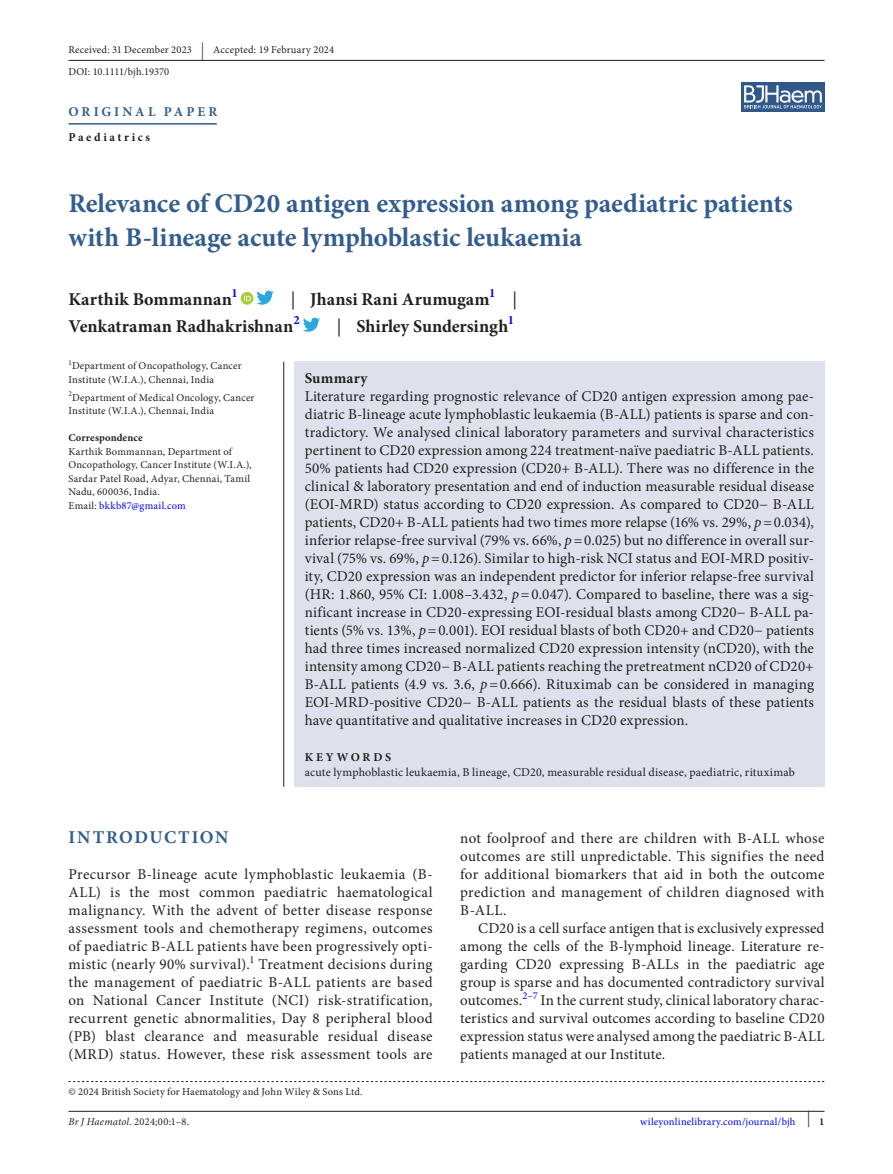
<style>
.page{position:relative;width:893px;height:1174px;background:#fff}
.page>*{position:absolute;margin:0;border:0;box-sizing:border-box;transform-origin:0 0}
.t1{font:700 27px/34.5px "Minion Pro";letter-spacing:-.005em;color:#325d8e}
.t2{font:700 18px "Minion Pro";letter-spacing:.005em;color:#231f20}
.t3{font:700 18px "Minion Pro";letter-spacing:.08em;color:#325d8e}
.t4{font:18px "Minion Pro";color:#231f20}
.t5{font:15px/18px "Minion Pro";letter-spacing:.015em;color:#231f20;text-align:justify}
.t6{font:700 15px "Minion Pro";letter-spacing:.015em;color:#231f20}
.t7{font:700 13.5px "Minion Pro";letter-spacing:.21em;color:#325d8e}
.t8{font:700 12.6px "Minion Pro";color:#00f}
.t9{font:12px "Minion Pro";letter-spacing:.015em;color:#231f20}
.t10{font:700 12px "Minion Pro";letter-spacing:.22em;color:#231f20}
.t11{font:10.5px/13.5px "Minion Pro";letter-spacing:.015em;color:#231f20}
.t12{font:10.5px "Minion Pro";letter-spacing:.02em;color:#00f}
.t13{font:700 10.5px "Minion Pro";letter-spacing:.01em;color:#231f20}
.t14{font:7.35px "Minion Pro";color:#231f20}
.s1{font-size:18px}
.s2{font-weight:400}
.s3{color:#00f}
.s4{font-style:italic}
.s5{font-weight:700;color:#231f20}
</style>
<div class="page">
<hr style="left:68px;top:1111px;width:756px;height:1px;background:#231f20">
<div style="left:741px;top:82px;width:83px;height:30px;background:#30598a"></div>
<svg style="left:744px;top:85px;width:78px;height:23px"></svg>
<hr style="left:68px;top:123px;width:149px;height:2px;background:#325d8e">
<svg style="left:241px;top:292px;width:12px;height:13px"></svg>
<svg style="left:244px;top:291px;width:30px;height:14px"></svg>
<svg style="left:303px;top:318px;width:17px;height:14px"></svg>
<hr style="left:68px;top:60px;width:756px;height:1px;background:#231f20">
<svg style="left:68px;top:1081px;width:756px;height:1px"></svg>
<div style="left:294px;top:362px;width:530px;height:424px;background:#dee1eb"></div>
<hr style="left:283px;top:362px;width:1px;height:424px;background:#231f20">
<p class="t11" style="left:68px;top:39px;width:267px;line-height:21.9px">Received: 31 December 2023 <span class="s1">|</span> Accepted: 19 February 2024<br>DOI: 10.1111/bjh.19370</p>
<p class="t7" style="left:69px;top:102px;width:150px">ORIGINAL PAPER</p>
<p class="t10" style="left:68px;top:129px;width:83px">Paediatrics</p>
<h1 class="t1" style="left:68px;top:185px;width:726px">Relevance of CD20 antigen expression among paediatric patients with B-lineage acute lymphoblastic leukaemia</h1>
<p class="t2" style="left:68px;top:286px;width:165px">Karthik Bommannan</p>
<p class="t8" style="left:231px;top:284px;width:8px">1</p>
<p class="t2" style="left:291px;top:286px;width:201px"><span class="s2">|</span> Jhansi Rani Arumugam</p>
<p class="t8" style="left:489px;top:284px;width:8px">1</p>
<p class="t4" style="left:512px;top:287px;width:6px">|</p>
<p class="t2" style="left:68px;top:313px;width:226px">Venkatraman Radhakrishnan</p>
<p class="t8" style="left:293px;top:311px;width:8px">2</p>
<p class="t2" style="left:337px;top:313px;width:173px"><span class="s2">|</span> Shirley Sundersingh</p>
<p class="t8" style="left:508px;top:311px;width:8px">1</p>
<p class="t14" style="left:68px;top:357px;width:5px">1</p>
<p class="t11" style="left:68px;top:359px;width:175px;text-indent:4px">Department of Oncopathology, Cancer<br>Institute (W.I.A.), Chennai, India</p>
<p class="t14" style="left:68px;top:389px;width:5px">2</p>
<p class="t11" style="left:68px;top:391px;width:188px;text-indent:4px">Department of Medical Oncology, Cancer<br>Institute (W.I.A.), Chennai, India</p>
<p class="t13" style="left:68px;top:430px;width:76px">Correspondence</p>
<p class="t11" style="left:68px;top:445px;width:185px">Karthik Bommannan, Department of Oncopathology, Cancer Institute (W.I.A.), Sardar Patel Road, Adyar, Chennai, Tamil Nadu, 600036, India.<br>Email: <span class="s3">bkkb87@gmail.com</span></p>
<p class="t6" style="left:305px;top:368px;width:64px">Summary</p>
<p class="t5" style="left:305px;top:387px;width:511px">Literature regarding prognostic relevance of CD20 antigen expression among pae&shy;diatric B-lineage acute lymphoblastic leukaemia (B-ALL) patients is sparse and con&shy;tradictory. We analysed clinical laboratory parameters and survival characteristics pertinent to CD20 expression among 224 treatment-naïve paediatric B-ALL patients.<br>50% patients had CD20 expression (CD20+ B-ALL). There was no difference in the clinical &amp; laboratory presentation and end of induction measurable residual disease (EOI-MRD) status according to CD20 expression. As compared to CD20− B-ALL patients, CD20+ B-ALL patients had two times more relapse (16% vs. 29%, <span class="s4">p</span>=0.034), inferior relapse-free survival (79% vs. 66%, <span class="s4">p</span>=0.025) but no difference in overall sur&shy;vival (75% vs. 69%, <span class="s4">p</span>=0.126). Similar to high-risk NCI status and EOI-MRD positiv&shy;ity, CD20 expression was an independent predictor for inferior relapse-free survival (HR: 1.860, 95% CI: 1.008–3.432, <span class="s4">p</span>=0.047). Compared to baseline, there was a sig&shy;nificant increase in CD20-expressing EOI-residual blasts among CD20− B-ALL pa&shy;tients (5% vs. 13%, <span class="s4">p</span>=0.001). EOI residual blasts of both CD20+ and CD20− patients had three times increased normalized CD20 expression intensity (nCD20), with the intensity among CD20− B-ALL patients reaching the pretreatment nCD20 of CD20+ B-ALL patients (4.9 vs. 3.6, <span class="s4">p</span>=0.666). Rituximab can be considered in managing EOI-MRD-positive CD20− B-ALL patients as the residual blasts of these patients have quantitative and qualitative increases in CD20 expression.</p>
<p class="t10" style="left:305px;top:749px;width:88px">KEYWORDS</p>
<p class="t9" style="left:305px;top:764px;width:492px">acute lymphoblastic leukaemia, B lineage, CD20, measurable residual disease, paediatric, rituximab</p>
<p class="t3" style="left:68px;top:825px;width:162px">INTRODUCTION</p>
<p class="t5" style="left:68px;top:865px;width:366px">Precursor B-lineage acute lymphoblastic leukaemia (B-ALL) is the most common paediatric haematological malignancy. With the advent of better disease response assessment tools and chemotherapy regimens, outcomes of paediatric B-ALL patients have been progressively opti&shy;mistic (nearly 90% survival).</p>
<p class="t12" style="left:250px;top:952px;width:7px">1</p>
<p class="t5" style="left:68px;top:955px;width:366px;text-indent:190px">Treatment decisions during the management of paediatric B-ALL patients are based on National Cancer Institute (NCI) risk-stratification, recurrent genetic abnormalities, Day 8 peripheral blood (PB) blast clearance and measurable residual disease (MRD) status. However, these risk assessment tools are</p>
<p class="t11" style="left:68px;top:1085px;width:296px">© 2024 British Society for Haematology and John Wiley &amp; Sons Ltd.</p>
<p class="t5" style="left:460px;top:829px;width:366px">not foolproof and there are children with B-ALL whose outcomes are still unpredictable. This signifies the need for additional biomarkers that aid in both the outcome prediction and management of children diagnosed with B-ALL.</p>
<p class="t5" style="left:460px;top:919px;width:366px;text-indent:18px">CD20 is a cell surface antigen that is exclusively expressed among the cells of the B-lymphoid lineage. Literature re&shy;garding CD20 expressing B-ALLs in the paediatric age group is sparse and has documented contradictory survival outcomes.</p>
<p class="t12" style="left:522px;top:988px;width:17px">2–7</p>
<p class="t5" style="left:460px;top:991px;width:366px;text-indent:80px">In the current study, clinical laboratory charac&shy;teristics and survival outcomes according to baseline CD20 expression status were analysed among the paediatric B-ALL patients managed at our Institute.</p>
<p class="t11" style="left:68px;top:1115px;width:122px"><span class="s4">Br J Haematol</span>. 2024;00:1–8.</p>
<p class="t12" style="left:640px;top:1114px;width:186px">wileyonlinelibrary.com/journal/bjh <sup>|</sup> <span class="s5">1</span></p>
</div>
